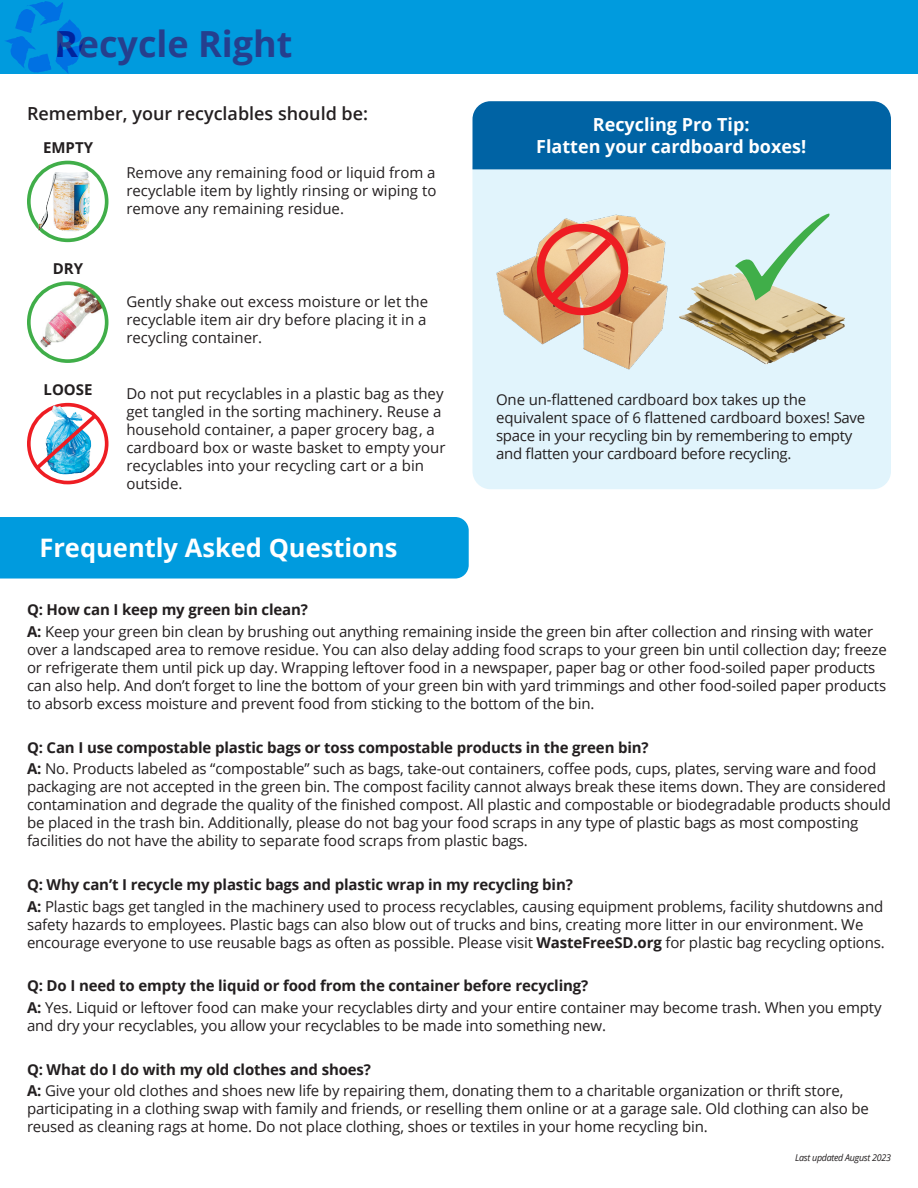
<style>
.page{position:relative;width:918px;height:1188px;background:#fff}
.page>*{position:absolute;margin:0;border:0;box-sizing:border-box;transform-origin:0 0}
.t1{font:700 36px "Open Sans";color:#253f8e}
.t2{font:700 25.5px "Open Sans";color:#fff}
.t3{font:700 18px "Open Sans";color:#fff}
.t4{font:600 18px "Open Sans";color:#231f20}
.t5{font:15px/18px "Open Sans";letter-spacing:-.01em;color:#231f20}
.t6{font:700 15px "Open Sans";letter-spacing:-.01em;color:#231f20}
.Body_Text{font:italic 9.45px "Open Sans";letter-spacing:-.03em;color:#231f20;scale:.94 1}
.s1{font-weight:700}
</style>
<div class="page">
<img style="left:36px;top:167px;width:66px;height:70px">
<div style="left:27px;top:161px;width:82px;height:81px;border:4px solid #40ae49;border-radius:50%"></div>
<img style="left:27px;top:402px;width:82px;height:83px">
<img style="left:29px;top:286px;width:75px;height:71px">
<div style="left:27px;top:281px;width:82px;height:82px;border:4px solid #40ae49;border-radius:50%"></div>
<div style="left:0;top:517px;width:469px;height:62px;background:#009bde"></div>
<div style="left:472px;top:169px;width:419px;height:320px;background:#e1f4fc"></div>
<div style="left:472px;top:101px;width:419px;height:68px;background:#0063a4"></div>
<div style="left:0;top:0;width:918px;height:73px;background:#009bde"></div>
<svg style="left:4px;top:1px;width:80px;height:73px"></svg>
<img style="left:489px;top:209px;width:187px;height:167px">
<img style="left:675px;top:269px;width:176px;height:100px">
<div style="left:537px;top:224px;width:91px;height:91px;border:8px solid #ee1d23;border-radius:50%"></div>
<svg style="left:542px;top:231px;width:77px;height:78px;background:#e38b6b"></svg>
<svg style="left:735px;top:213px;width:96px;height:88px;background:#c6e4d6"></svg>
<p class="t1" style="left:54px;top:18px;width:240px">Recycle Right</p>
<p class="t4" style="left:27px;top:101px;width:343px">Remember, your recyclables should be:</p>
<p class="t6" style="left:43px;top:137px;width:52px">EMPTY</p>
<p class="t6" style="left:53px;top:258px;width:32px">DRY</p>
<p class="t6" style="left:44px;top:379px;width:51px">LOOSE</p>
<p class="t5" style="left:126px;top:163px;width:312px;text-align:justify">Remove any remaining food or liquid from a recyclable item by lightly rinsing or wiping to remove any remaining residue.</p>
<p class="t5" style="left:126px;top:292px;width:303px;text-align:justify">Gently shake out excess moisture or let the recyclable item air dry before placing it in a recycling container.</p>
<p class="t5" style="left:126px;top:384px;width:321px">Do not put recyclables in a plastic bag as they get tangled in the sorting machinery. Reuse a household container, a paper grocery bag, a cardboard box or waste basket to empty your recyclables into your recycling cart or a bin outside.</p>
<p class="t2" style="left:39px;top:529px;width:360px">Frequently Asked Questions</p>
<p class="t3" style="left:593px;top:112px;width:158px">Recycling Pro Tip:</p>
<p class="t3" style="left:536px;top:133px;width:272px">Flatten your cardboard boxes!</p>
<p class="t5" style="left:496px;top:390px;width:371px">One un-flattened cardboard box takes up the equivalent space of 6 flattened cardboard boxes! Save space in your recycling bin by remembering to empty and flatten your cardboard before recycling.</p>
<p class="t6" style="left:27px;top:599px;width:283px">Q: How can I keep my green bin clean?</p>
<p class="t5" style="left:27px;top:622px;width:861px"><span class="s1">A:</span> Keep your green bin clean by brushing out anything remaining inside the green bin after collection and rinsing with water over a landscaped area to remove residue. You can also delay adding food scraps to your green bin until collection day; freeze or refrigerate them until pick up day. Wrapping leftover food in a newspaper, paper bag or other food-soiled paper products can also help. And don’t forget to line the bottom of your green bin with yard trimmings and other food-soiled paper products to absorb excess moisture and prevent food from sticking to the bottom of the bin.</p>
<p class="t6" style="left:27px;top:737px;width:623px">Q: Can I use compostable plastic bags or toss compostable products in the green bin?</p>
<p class="t5" style="left:27px;top:759px;width:866px"><span class="s1">A:</span> No. Products labeled as “compostable” such as bags, take-out containers, coffee pods, cups, plates, serving ware and food packaging are not accepted in the green bin. The compost facility cannot always break these items down. They are considered contamination and degrade the quality of the finished compost. All plastic and compostable or biodegradable products should be placed in the trash bin. Additionally, please do not bag your food scraps in any type of plastic bags as most composting facilities do not have the ability to separate food scraps from plastic bags.</p>
<p class="t6" style="left:27px;top:874px;width:547px">Q: Why can’t I recycle my plastic bags and plastic wrap in my recycling bin?</p>
<p class="t5" style="left:27px;top:897px;width:859px"><span class="s1">A:</span> Plastic bags get tangled in the machinery used to process recyclables, causing equipment problems, facility shutdowns and safety hazards to employees. Plastic bags can also blow out of trucks and bins, creating more litter in our environment. We encourage everyone to use reusable bags as often as possible. Please visit <span class="s1">WasteFreeSD.org</span> for plastic bag recycling options.</p>
<p class="t6" style="left:27px;top:975px;width:563px">Q: Do I need to empty the liquid or food from the container before recycling?</p>
<p class="t5" style="left:27px;top:998px;width:856px"><span class="s1">A:</span> Yes. Liquid or leftover food can make your recyclables dirty and your entire container may become trash. When you empty and dry your recyclables, you allow your recyclables to be made into something new.</p>
<p class="t6" style="left:27px;top:1059px;width:346px">Q: What do I do with my old clothes and shoes?</p>
<p class="t5" style="left:27px;top:1082px;width:843px"><span class="s1">A:</span> Give your old clothes and shoes new life by repairing them, donating them to a charitable organization or thrift store, participating in a clothing swap with family and friends, or reselling them online or at a garage sale. Old clothing can also be reused as cleaning rags at home. Do not place clothing, shoes or textiles in your home recycling bin.</p>
<p class="Body_Text" style="left:795px;top:1151px;width:103px">Last updated August 2023</p>
</div>
